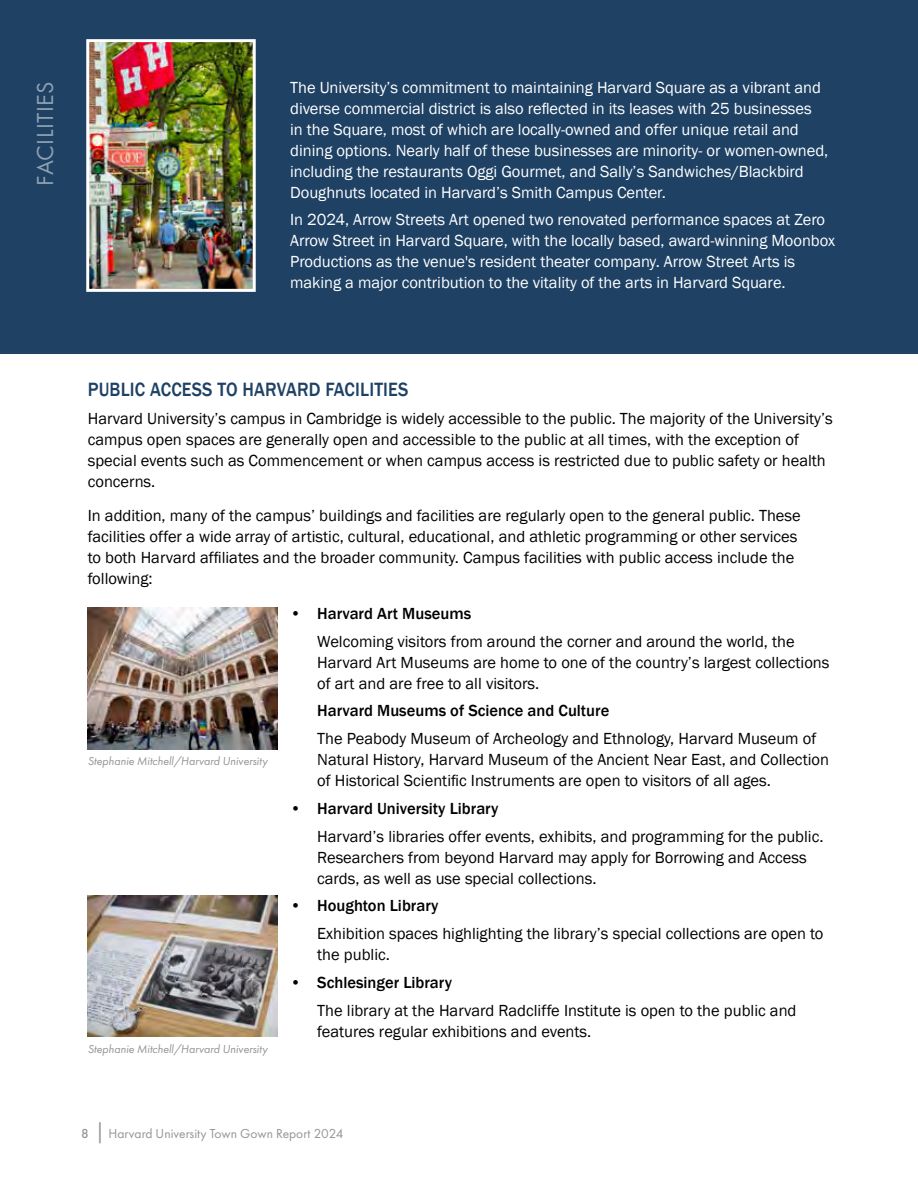
<style>
.page{position:relative;width:918px;height:1188px;background:#fff}
.page>*{position:absolute;margin:0;border:0;box-sizing:border-box;transform-origin:0 0}
.t1{font:24px "Futura PT";letter-spacing:.02em;color:#8ea0b2}
.t2{font:500 19.8px "Franklin Gothic";letter-spacing:.01em;color:#1e4164;scale:.91 1}
.t3{font:16.5px/21px "Franklin Gothic";color:#000}
.t4{font:16.5px/21px "Franklin Gothic";letter-spacing:-.005em;color:#fff}
.t5{font:500 16.5px "Franklin Gothic";color:#000}
.t6{font:13.5px "Futura PT";color:#939598}
.t7{font:italic 12px "Futura PT";letter-spacing:-.005em;color:#939598}
.s1{font-weight:500}
.s2{font-size:21px}
</style>
<div class="page">
<div style="left:0;top:0;width:918px;height:354px;background:#1e4164"></div>
<img style="left:90px;top:43px;width:162px;height:245px">
<div style="left:86px;top:39px;width:170px;height:253px;border:3px solid #fff"></div>
<img style="left:88px;top:607px;width:189px;height:142px">
<img style="left:88px;top:895px;width:189px;height:142px">
<h1 class="t1" style="left:31px;top:186px;width:106px;rotate:-90deg">FACILITIES</h1>
<p class="t4" style="left:290px;top:77px;width:540px">The University’s commitment to maintaining Harvard Square as a vibrant and diverse commercial district is also reflected in its leases with 25 businesses in the Square, most of which are locally-owned and offer unique retail and dining options. Nearly half of these businesses are minority- or women-owned, including the restaurants Oggi Gourmet, and Sally’s Sandwiches/Blackbird Doughnuts located in Harvard’s Smith Campus Center.</p>
<p class="t4" style="left:290px;top:210px;width:546px">In 2024, Arrow Streets Art opened two renovated performance spaces at Zero Arrow Street in Harvard Square, with the locally based, award-winning Moonbox Productions as the venue's resident theater company. Arrow Street Arts is making a major contribution to the vitality of the arts in Harvard Square.</p>
<p class="t2" style="left:88px;top:377px;width:354px">PUBLIC ACCESS TO HARVARD FACILITIES</p>
<p class="t3" style="left:88px;top:408px;width:747px">Harvard University’s campus in Cambridge is widely accessible to the public. The majority of the University’s campus open spaces are generally open and accessible to the public at all times, with the exception of special events such as Commencement or when campus access is restricted due to public safety or health concerns.</p>
<p class="t3" style="left:88px;top:506px;width:715px">In addition, many of the campus’ buildings and facilities are regularly open to the general public. These facilities offer a wide array of artistic, cultural, educational, and athletic programming or other services to both Harvard affiliates and the broader community. Campus facilities with public access include the following:</p>
<p class="t5" style="left:290px;top:603px;width:183px">• Harvard Art Museums</p>
<p class="t3" style="left:317px;top:631px;width:514px">Welcoming visitors from around the corner and around the world, the<br>Harvard Art Museums are home to one of the country’s largest collections of art and are free to all visitors.</p>
<p class="t5" style="left:317px;top:701px;width:294px">Harvard Museums of Science and Culture</p>
<p class="t3" style="left:317px;top:729px;width:513px">The Peabody Museum of Archeology and Ethnology, Harvard Museum of<br>Natural History, Harvard Museum of the Ancient Near East, and Collection of Historical Scientific Instruments are open to visitors of all ages.</p>
<p class="t5" style="left:290px;top:798px;width:210px">• Harvard University Library</p>
<p class="t3" style="left:317px;top:826px;width:508px">Harvard’s libraries offer events, exhibits, and programming for the public.<br>Researchers from beyond Harvard may apply for Borrowing and Access cards, as well as use special collections.</p>
<p class="t5" style="left:290px;top:896px;width:150px">• Houghton Library</p>
<p class="t3" style="left:317px;top:924px;width:508px">Exhibition spaces highlighting the library’s special collections are open to the public.</p>
<p class="t5" style="left:290px;top:972px;width:163px">• Schlesinger Library</p>
<p class="t3" style="left:317px;top:1000px;width:481px">The library at the Harvard Radcliffe Institute is open to the public and features regular exhibitions and events.</p>
<p class="t7" style="left:88px;top:754px;width:181px">Stephanie Mitchell/Harvard University</p>
<p class="t7" style="left:88px;top:1042px;width:181px">Stephanie Mitchell/Harvard University</p>
<p class="t6" style="left:81px;top:1125px;width:264px"><span class="s1">8</span> <span class="s2">|</span> Harvard University Town Gown Report 2024</p>
</div>
